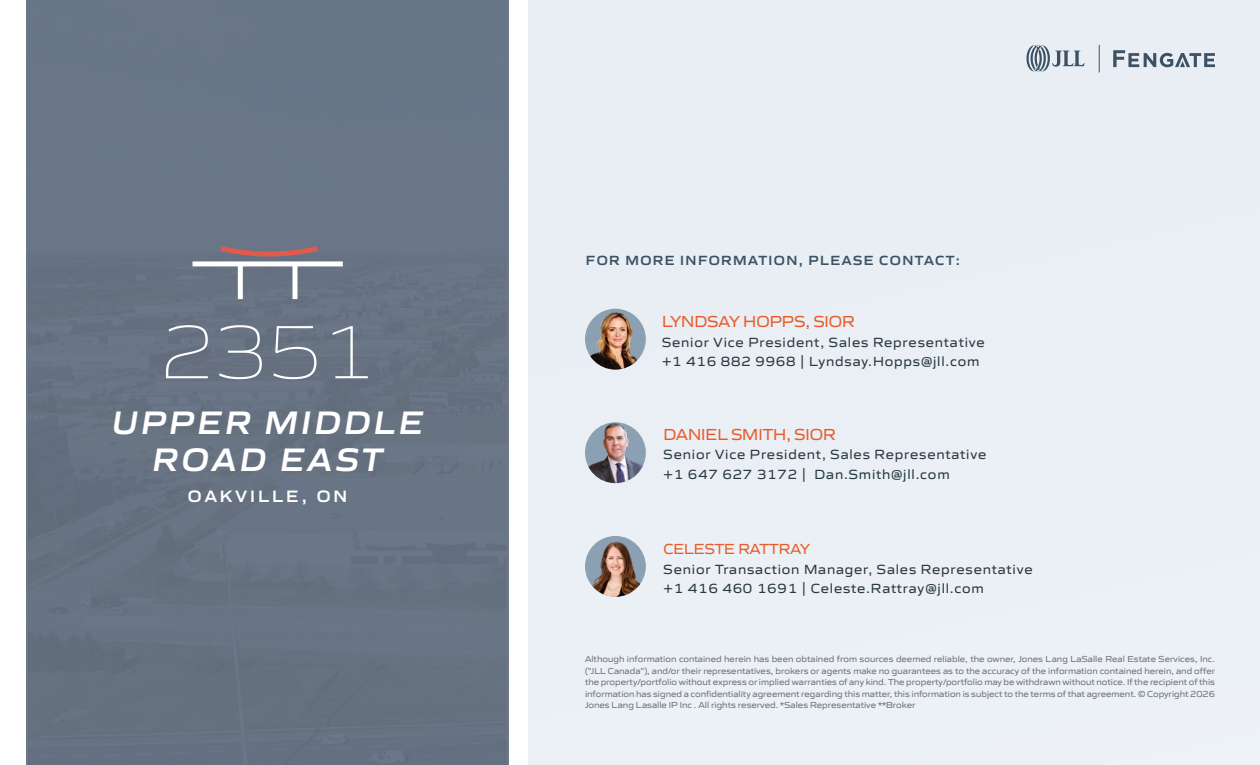
<style>
.page{position:relative;width:1260px;height:765px;background:#fff}
.page>*{position:absolute;margin:0;border:0;box-sizing:border-box;transform-origin:0 0}
.t1{font:200 77.88px "Gomme Sans";color:#fff}
.t2{font:italic 600 33.62px/36.2px "Gomme Sans";letter-spacing:.1em;color:#fff;text-align:center}
.t3{font:600 17px "Gomme Sans";letter-spacing:.18em;color:#fff}
.t4{font:16.5px "Gomme Sans";color:#e85c2a}
.t5{font:15.12px "Gomme Sans";color:#e85c2a}
.t6{font:13.75px/19.6px "Gomme Sans";letter-spacing:.06em;color:#293a41}
.t7{font:600 13.75px "Gomme Sans";letter-spacing:.1em;color:#3c5164}
.t8{font:9px/11.5px "Gomme Sans";color:#717275;text-align:justify}
</style>
<div class="page">
<div style="left:529px;top:0;width:731px;height:765px;background:#e8eef4"></div>
<div style="left:26px;top:0;width:483px;height:765px;background:#6c7889"></div>
<div style="left:238px;top:265px;width:5px;height:34px;background:#fff"></div>
<div style="left:293px;top:265px;width:5px;height:34px;background:#fff"></div>
<svg style="left:220px;top:246px;width:98px;height:11px"></svg>
<div style="left:193px;top:261px;width:150px;height:5px;background:#fff"></div>
<img style="left:585px;top:309px;width:61px;height:61px;border-radius:30px">
<img style="left:585px;top:422px;width:61px;height:61px;border-radius:30px">
<img style="left:586px;top:538px;width:60px;height:59px">
<svg style="left:1113px;top:50px;width:102px;height:17px"></svg>
<svg style="left:1099px;top:45px;width:1px;height:28px"></svg>
<svg style="left:1026px;top:45px;width:59px;height:26px"></svg>
<h1 class="t1" style="left:161px;top:296px;width:215px">2351</h1>
<h2 class="t2" style="left:112px;top:401px;width:313px">UPPER MIDDLE<br>ROAD EAST</h2>
<h3 class="t3" style="left:188px;top:482px;width:161px">OAKVILLE, ON</h3>
<h3 class="t7" style="left:586px;top:250px;width:375px">FOR MORE INFORMATION, PLEASE CONTACT:</h3>
<h3 class="t4" style="left:662px;top:309px;width:194px">LYNDSAY HOPPS, SIOR</h3>
<h3 class="t6" style="left:662px;top:331px;width:324px">Senior Vice President, Sales Representative +1 416 882 9968 | Lyndsay.Hopps@jll.com</h3>
<h3 class="t4" style="left:664px;top:422px;width:174px">DANIEL SMITH, SIOR</h3>
<h3 class="t6" style="left:664px;top:444px;width:324px">Senior Vice President, Sales Representative +1 647 627 3172 | Dan.Smith@jll.com</h3>
<h3 class="t5" style="left:664px;top:537px;width:148px">CELESTE RATTRAY</h3>
<h3 class="t6" style="left:664px;top:558px;width:370px">Senior Transaction Manager, Sales Representative +1 416 460 1691 | Celeste.Rattray@jll.com</h3>
<p class="t8" style="left:585px;top:652px;width:632px">Although information contained herein has been obtained from sources deemed reliable, the owner, Jones Lang LaSalle Real Estate Services, Inc. ("JLL Canada"), and/or their representatives, brokers or agents make no guarantees as to the accuracy of the information contained herein, and offer the property/portfolio without express or implied warranties of any kind. The property/portfolio may be withdrawn without notice. If the recipient of this information has signed a confidentiality agreement regarding this matter, this information is subject to the terms of that agreement. © Copyright 2026<br>Jones Lang Lasalle IP Inc . All rights reserved. *Sales Representative **Broker</p>
</div>
